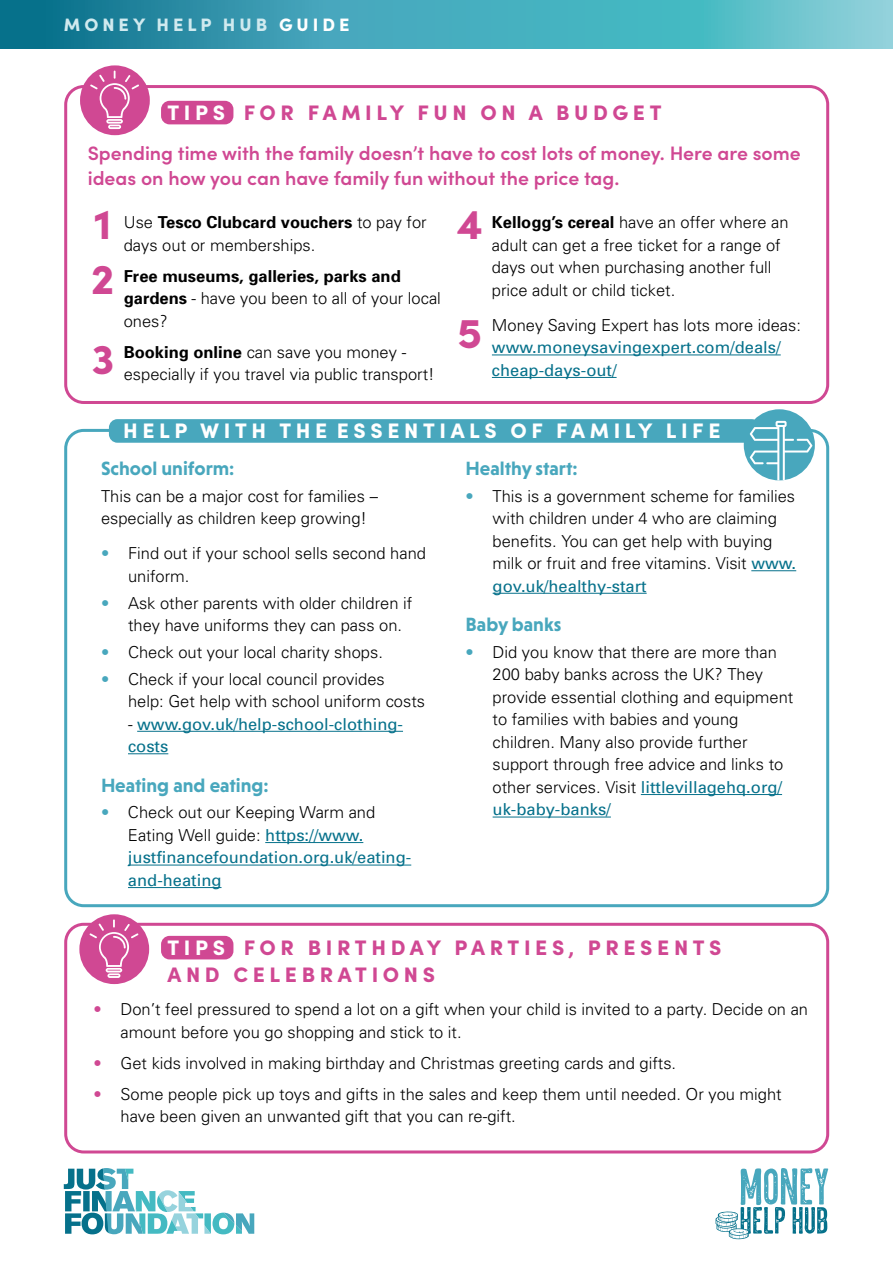
<style>
.page{position:relative;width:893px;height:1263px;background:#fff}
.page>*{position:absolute;margin:0;border:0;box-sizing:border-box;transform-origin:0 0}
.t1{font:900 42.3px/79.8px "Sofia Pro";color:#d04893}
.t2{font:900 21px/27px "Sofia Pro";letter-spacing:.22em;color:#d04893}
.t3{font:900 21px "Sofia Pro";letter-spacing:.22em;color:#fff}
.t4{font:600 19.5px/25.5px "Sofia Pro";color:#d04893}
.t5{font:700 19.5px "Niveau Grotesk";color:#48a7bd}
.t6{font:900 18px "Sofia Pro";letter-spacing:.22em;color:#d0eaef}
.t7{font:300 16.5px/22.5px "Univers";color:#000}
.t8{font:16.5px/22.5px "Univers";color:#06718b}
.t9{font:700 16.5px/22.5px "Univers";color:#000}
.s1{color:#fff}
.s2{font-weight:700}
.s3{font-weight:300}
.s4{color:#48a7bd}
.s5{font-weight:300;color:#000}
.s6{font-weight:300;color:#48a7bd}
.s7{font-weight:400;color:#06718b}
.s8{color:#d04893}
</style>
<div class="page">
<svg style="left:64px;top:1168px;width:170px;height:66px"></svg>
<svg style="left:715px;top:1168px;width:113px;height:71px"></svg>
<svg style="left:0;top:0;width:893px;height:49px;background:#42a6b7"></svg>
<div style="left:64px;top:85px;width:765px;height:319px;border:3px solid #d04893;border-radius:18px"></div>
<div style="left:80px;top:65px;width:70px;height:70px;background:#d04893;border-radius:50%"></div>
<svg style="left:90px;top:71px;width:49px;height:58px"></svg>
<div style="left:161px;top:101px;width:72px;height:23px;background:#d04893;border-radius:9px"></div>
<hr style="left:492px;top:354px;width:289px;height:1px;background:#06718b">
<hr style="left:492px;top:377px;width:125px;height:1px;background:#06718b">
<div style="left:64px;top:923px;width:765px;height:230px;border:3px solid #d04893;border-radius:18px"></div>
<div style="left:79px;top:914px;width:70px;height:70px;background:#d04893;border-radius:50%"></div>
<svg style="left:89px;top:919px;width:49px;height:59px"></svg>
<div style="left:161px;top:936px;width:72px;height:23px;background:#d04893;border-radius:9px"></div>
<hr style="left:137px;top:731px;width:266px;height:1px;background:#06718b">
<hr style="left:128px;top:753px;width:40px;height:1px;background:#06718b">
<hr style="left:265px;top:842px;width:98px;height:1px;background:#06718b">
<hr style="left:128px;top:865px;width:283px;height:1px;background:#06718b">
<hr style="left:128px;top:887px;width:93px;height:1px;background:#06718b">
<hr style="left:751px;top:570px;width:45px;height:1px;background:#06718b">
<hr style="left:493px;top:593px;width:154px;height:1px;background:#06718b">
<hr style="left:641px;top:794px;width:141px;height:1px;background:#06718b">
<hr style="left:493px;top:817px;width:118px;height:1px;background:#06718b">
<div style="left:109px;top:419px;width:651px;height:24px;background:#48a7bd;border-radius:9px"></div>
<div style="left:744px;top:409px;width:71px;height:71px;background:#48a7bd;border-radius:50%"></div>
<svg style="left:750px;top:421px;width:62px;height:59px"></svg>
<p class="t6" style="left:64px;top:11px;width:287px">MONEY HELP HUB <span class="s1">GUIDE</span></p>
<p class="t2" style="left:167px;top:97px;width:496px"><span class="s1">TIPS</span> FOR FAMILY FUN ON A BUDGET</p>
<p class="t4" style="left:88px;top:139px;width:715px">Spending time with the family doesn’t have to cost lots of money. Here are some ideas on how you can have family fun without the price tag.</p>
<h1 class="t1" style="left:94px;top:181px;width:19px">1</h1>
<p class="t7" style="left:124px;top:211px;width:304px">Use <span class="s2">Tesco Clubcard vouchers</span> to pay for days out or memberships.</p>
<p class="t9" style="left:124px;top:264px;width:319px">Free museums, galleries, parks and gardens <span class="s3">- have you been to all of your local ones?</span></p>
<p class="t7" style="left:124px;top:340px;width:312px"><span class="s2">Booking online</span> can save you money - especially if you travel via public transport!</p>
<h1 class="t1" style="left:91px;top:235px;width:25px">2<br>3</h1>
<h1 class="t1" style="left:457px;top:181px;width:27px">4</h1>
<h1 class="t1" style="left:458px;top:289px;width:26px">5</h1>
<p class="t7" style="left:492px;top:211px;width:298px"><span class="s2">Kellogg’s cereal</span> have an offer where an adult can get a free ticket for a range of days out when purchasing another full price adult or child ticket.</p>
<p class="t7" style="left:492px;top:314px;width:310px">Money Saving Expert has lots more ideas:</p>
<p class="t8" style="left:492px;top:336px;width:290px">www.moneysavingexpert.com/deals/ cheap-days-out/</p>
<p class="t3" style="left:123px;top:414px;width:599px">HELP WITH THE ESSENTIALS OF FAMILY LIFE</p>
<p class="t5" style="left:101px;top:457px;width:135px">School uniform:</p>
<p class="t7" style="left:101px;top:484px;width:278px">This can be a major cost for families – especially as children keep growing!</p>
<p class="t7" style="left:128px;top:542px;width:300px;text-indent:-27px"><span class="s4">•</span> Find out if your school sells second hand uniform.</p>
<p class="t7" style="left:128px;top:591px;width:286px;text-indent:-27px"><span class="s4">•</span> Ask other parents with older children if they have uniforms they can pass on.</p>
<p class="t7" style="left:101px;top:641px;width:283px"><span class="s4">•</span> Check out your local charity shops.</p>
<p class="t7" style="left:128px;top:667px;width:299px;text-indent:-27px"><span class="s4">•</span> Check if your local council provides<br>help: Get help with school uniform costs</p>
<p class="t8" style="left:128px;top:713px;width:277px"><span class="s5">-</span> www.gov.uk/help-school-clothing&shy;costs</p>
<p class="t5" style="left:101px;top:774px;width:169px">Heating and eating:</p>
<p class="t8" style="left:128px;top:801px;width:285px;text-indent:-27px"><span class="s6">•</span> <span class="s5">Check out our Keeping Warm and<br>Eating Well guide:</span> https://www. justfinancefoundation.org.uk/eating&shy;and-heating</p>
<p class="t5" style="left:466px;top:457px;width:113px">Healthy start:</p>
<p class="t7" style="left:493px;top:484px;width:305px;text-indent:-27px"><span class="s4">•</span> This is a government scheme for families with children under 4 who are claiming benefits. You can get help with buying milk or fruit and free vitamins. Visit <span class="s7">www. gov.uk/healthy-start</span></p>
<p class="t5" style="left:466px;top:613px;width:97px">Baby banks</p>
<p class="t7" style="left:493px;top:641px;width:302px;text-indent:-27px"><span class="s4">•</span> Did you know that there are more than 200 baby banks across the UK? They provide essential clothing and equipment to families with babies and young children. Many also provide further support through free advice and links to other services. Visit <span class="s7">littlevillagehq.org/ uk-baby-banks/</span></p>
<p class="t2" style="left:167px;top:932px;width:555px"><span class="s1">TIPS</span> FOR BIRTHDAY PARTIES, PRESENTS<br>AND CELEBRATIONS</p>
<p class="t7" style="left:121px;top:998px;width:689px;text-indent:-27px"><span class="s8">•</span> Don’t feel pressured to spend a lot on a gift when your child is invited to a party. Decide on an amount before you go shopping and stick to it.</p>
<p class="t7" style="left:94px;top:1052px;width:584px"><span class="s8">•</span> Get kids involved in making birthday and Christmas greeting cards and gifts.</p>
<p class="t7" style="left:121px;top:1083px;width:663px;text-indent:-27px"><span class="s8">•</span> Some people pick up toys and gifts in the sales and keep them until needed. Or you might have been given an unwanted gift that you can re-gift.</p>
</div>
